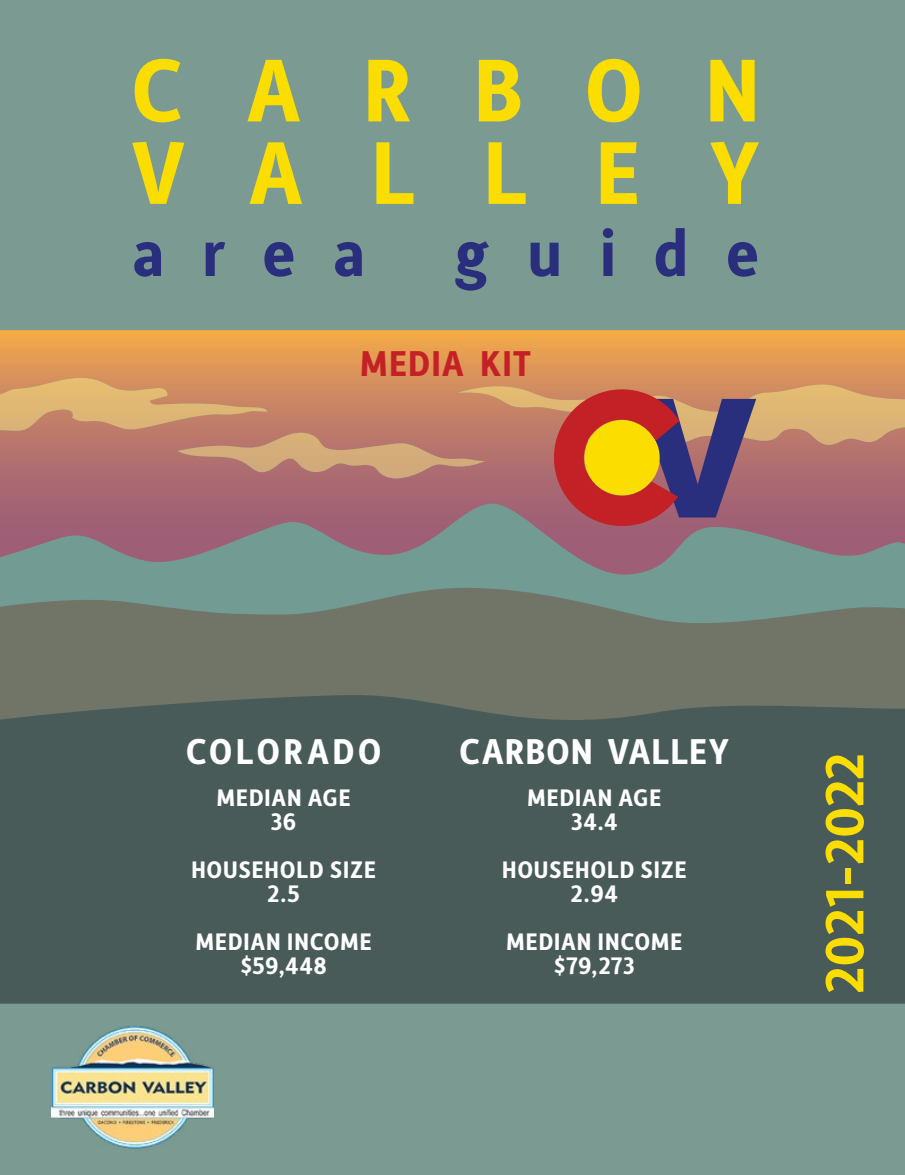
<style>
.page{position:relative;width:905px;height:1175px;background:#fff}
.page>*{position:absolute;margin:0;border:0;box-sizing:border-box;transform-origin:0 0}
.t1{font:700 89.25px/82.5px "Alber New";letter-spacing:.7em;color:#fbde00}
.t2{font:700 65.7px "Alber New";letter-spacing:.56em;color:#2a2f7d}
.t3{font:700 54px "Alber New";color:#fbde00}
.t4{font:700 36px "Alber New";letter-spacing:.025em;color:#fff}
.t5{font:700 36px "Alber New";letter-spacing:.015em;color:#c32126}
.t6{font:700 36px "Alber New";letter-spacing:.08em;color:#fff}
.t7{font:700 24px/24px "Alber New";letter-spacing:.02em;color:#fff;text-align:center}
</style>
<div class="page">
<div style="left:0;top:0;width:904px;height:1174px;background:#7b9a92"></div>
<svg style="left:0;top:330px;width:904px;height:48px;background:#e59e51"></svg>
<svg style="left:0;top:534px;width:904px;height:41px;fill:#729b93"></svg>
<svg style="left:0;top:588px;width:904px;height:106px;fill:#707568"></svg>
<div style="left:0;top:694px;width:904px;height:309px;background:#495b59"></div>
<svg style="left:0;top:378px;width:904px;height:156px;background:#b57868"></svg>
<img style="left:52px;top:1026px;width:162px;height:123px">
<h1 class="t1" style="left:131px;top:45px;width:631px">CARBON<br>VALLEY</h1>
<h2 class="t2" style="left:132px;top:210px;width:235px">area</h2>
<h2 class="t2" style="left:454px;top:210px;width:307px">guide</h2>
<h3 class="t5" style="left:360px;top:339px;width:173px">MEDIA KIT</h3>
<h3 class="t6" style="left:186px;top:727px;width:197px">COLORADO</h3>
<p class="t7" style="left:216px;top:784px;width:136px">MEDIAN AGE<br>36</p>
<p class="t7" style="left:191px;top:856px;width:186px">HOUSEHOLD SIZE<br>2.5</p>
<p class="t7" style="left:195px;top:928px;width:178px">MEDIAN INCOME $59,448</p>
<h3 class="t4" style="left:459px;top:727px;width:272px">CARBON VALLEY</h3>
<p class="t7" style="left:527px;top:784px;width:136px">MEDIAN AGE<br>34.4</p>
<p class="t7" style="left:502px;top:856px;width:186px">HOUSEHOLD SIZE<br>2.94</p>
<p class="t7" style="left:506px;top:928px;width:178px">MEDIAN INCOME $79,273</p>
<h3 class="t3" style="left:809px;top:993px;width:242px;rotate:-90deg">2021-2022</h3>
</div>
